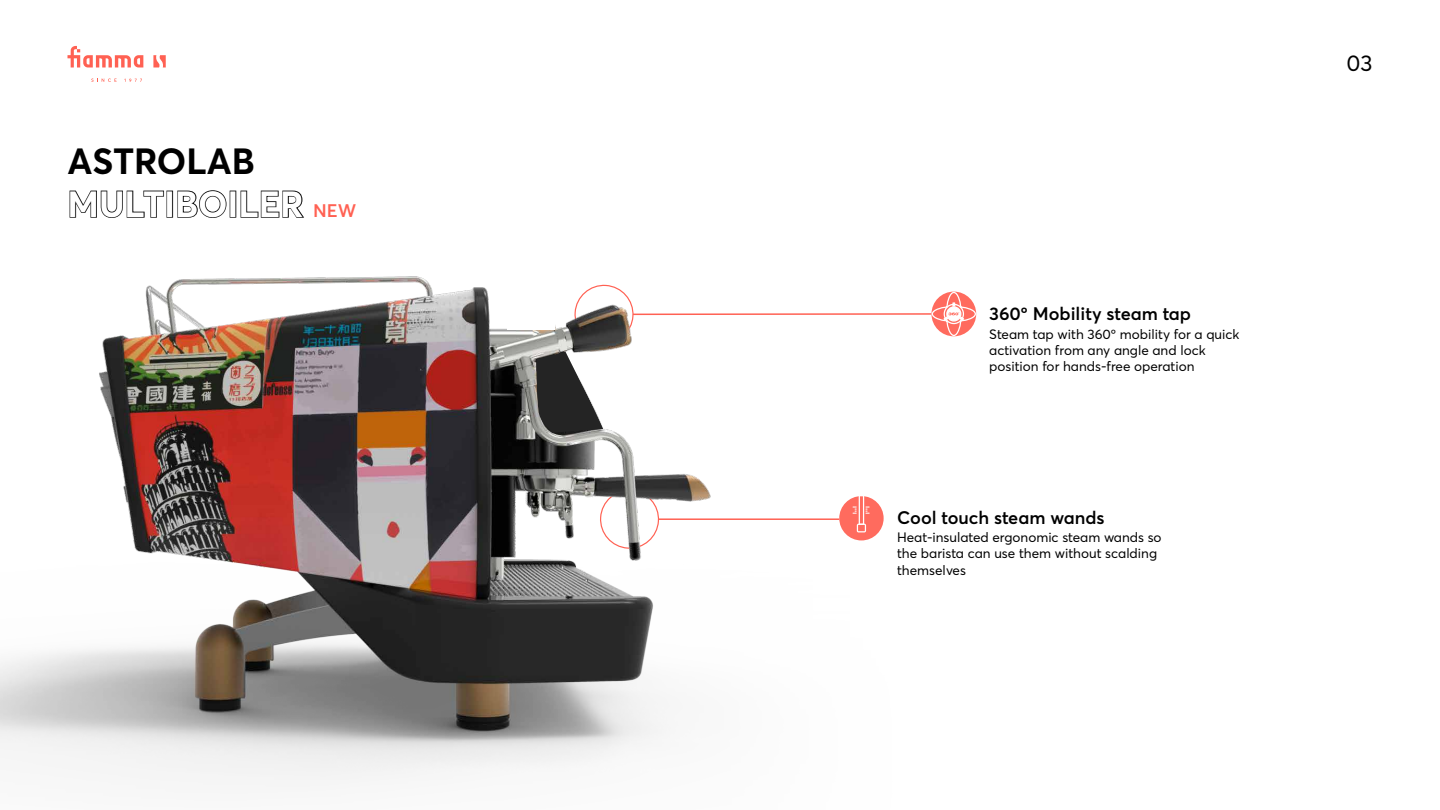
<style>
.page{position:relative;width:1440px;height:810px;background:#fff}
.page>*{position:absolute;margin:0;border:0;box-sizing:border-box;transform-origin:0 0}
.t1{font:700 36px/43.2px "Averta";color:#000}
.t2{font:22.5px "Averta";color:#000}
.t3{font:600 18px "Averta";color:#000}
.t4{font:13.5px/16.2px "Averta";color:#000}
.s1{font-weight:600;font-size:18px;color:#ff6153}
</style>
<div class="page">
<svg style="left:153px;top:55px;width:13px;height:12px"></svg>
<svg style="left:68px;top:46px;width:75px;height:21px"></svg>
<svg style="left:91px;top:79px;width:26px;height:3px"></svg>
<svg style="left:124px;top:79px;width:18px;height:3px"></svg>
<svg style="left:909px;top:291px;width:68px;height:46px"></svg>
<img style="left:0;top:276px;width:909px;height:504px">
<div style="left:508px;top:290px;width:47px;height:39px;background:#fff"></div>
<svg style="left:536px;top:352px;width:67px;height:81px"></svg>
<h1 class="t1" style="left:68px;top:138px;width:290px">ASTROLAB<br>MULTIBOILER <span class="s1">NEW</span></h1>
<h3 class="t3" style="left:989px;top:301px;width:203px">360º Mobility steam tap</h3>
<p class="t4" style="left:989px;top:325px;width:252px">Steam tap with 360º mobility for a quick activation from any angle and lock position for hands-free operation</p>
<h3 class="t3" style="left:897px;top:505px;width:209px">Cool touch steam wands</h3>
<p class="t4" style="left:897px;top:529px;width:266px">Heat-insulated ergonomic steam wands so the barista can use them without scalding themselves</p>
<h2 class="t2" style="left:1346px;top:48px;width:27px">03</h2>
</div>
